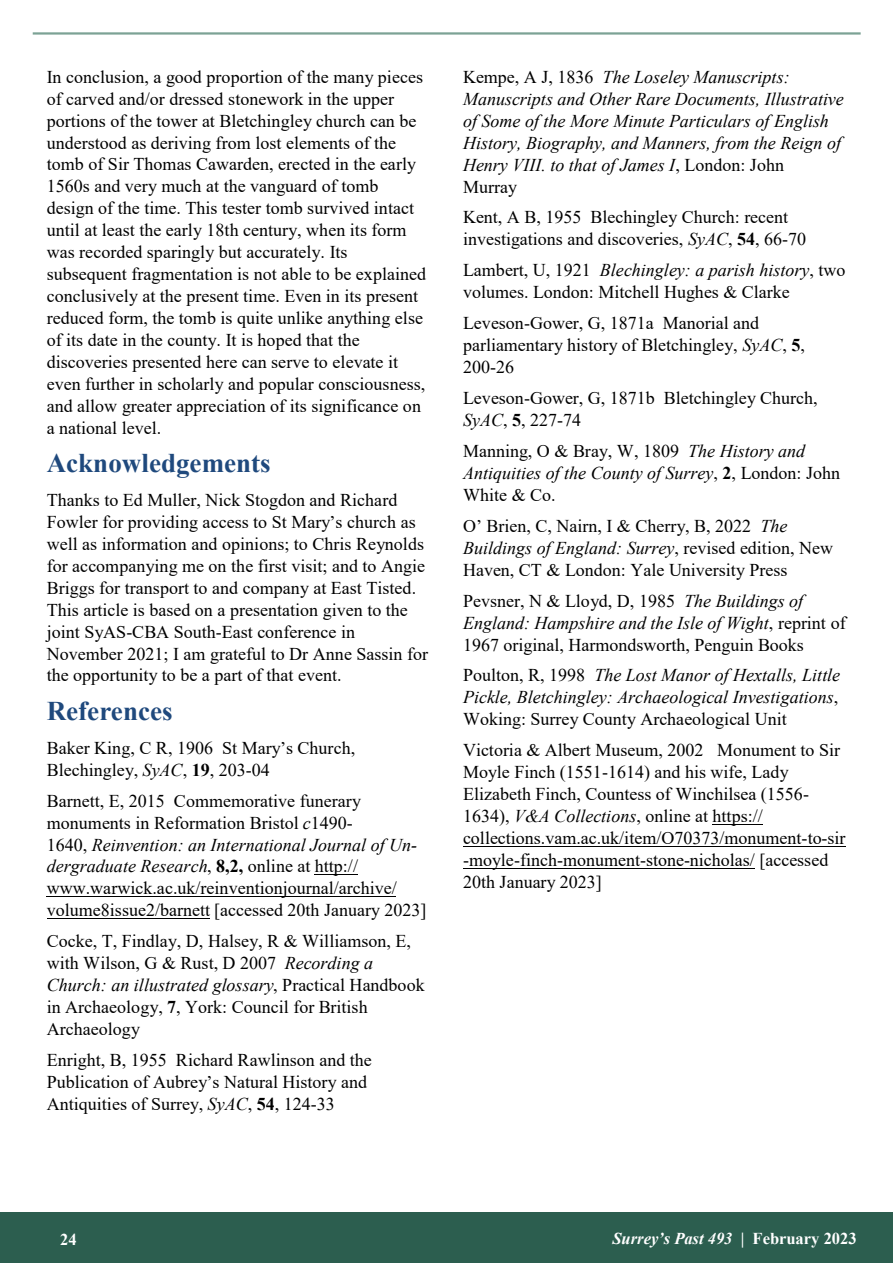
<style>
.page{position:relative;width:893px;height:1263px;background:#fff}
.page>*{position:absolute;margin:0;border:0;box-sizing:border-box;transform-origin:0 0}
.t1{font:700 27px "Times New Roman";color:#1f497d}
.t2{font:18px/21.9px "Times New Roman";color:#000}
.t3{font:italic 18px/21.9px "Times New Roman";color:#000}
.t4{font:italic 700 16.5px "Times New Roman";color:#fff}
.t5{font:700 16.5px "Times New Roman";color:#fff}
.s1{font-style:italic}
.s2{font-weight:700}
.s3{font-style:normal}
</style>
<div class="page">
<div style="left:0;top:1212px;width:893px;height:51px;background:#2c5e4f"></div>
<hr style="left:33px;top:32px;width:828px;height:3px;background:#7ca295">
<hr style="left:315px;top:874px;width:43px;height:1px;background:#000">
<hr style="left:47px;top:896px;width:349px;height:1px;background:#000">
<hr style="left:47px;top:918px;width:163px;height:1px;background:#000">
<hr style="left:712px;top:824px;width:50px;height:1px;background:#000">
<hr style="left:463px;top:846px;width:382px;height:1px;background:#000">
<hr style="left:463px;top:868px;width:292px;height:1px;background:#000">
<p class="t2" style="left:47px;top:65px;width:381px">In conclusion, a good proportion of the many pieces of carved and/or dressed stonework in the upper portions of the tower at Bletchingley church can be understood as deriving from lost elements of the tomb of Sir Thomas Cawarden, erected in the early 1560s and very much at the vanguard of tomb design of the time. This tester tomb survived intact until at least the early 18th century, when its form was recorded sparingly but accurately. Its subsequent fragmentation is not able to be explained conclusively at the present time. Even in its present reduced form, the tomb is quite unlike anything else of its date in the county. It is hoped that the discoveries presented here can serve to elevate it even further in scholarly and popular consciousness, and allow greater appreciation of its significance on a national level.</p>
<h1 class="t1" style="left:47px;top:443px;width:225px">Acknowledgements</h1>
<p class="t2" style="left:47px;top:488px;width:383px">Thanks to Ed Muller, Nick Stogdon and Richard Fowler for providing access to St Mary’s church as well as information and opinions; to Chris Reynolds for accompanying me on the first visit; and to Angie Briggs for transport to and company at East Tisted.<br>This article is based on a presentation given to the joint SyAS-CBA South-East conference in November 2021; I am grateful to Dr Anne Sassin for the opportunity to be a part of that event.</p>
<h1 class="t1" style="left:47px;top:691px;width:127px">References</h1>
<p class="t2" style="left:47px;top:736px;width:310px">Baker King, C R, 1906 St Mary’s Church,<br>Blechingley, <span class="s1">SyAC</span>, <span class="s2">19</span>, 203-04</p>
<p class="t2" style="left:47px;top:789px;width:381px">Barnett, E, 2015 Commemorative funerary monuments in Reformation Bristol <span class="s1">c</span>1490-<br>1640, <span class="s1">Reinvention: an International Journal of Un&shy;dergraduate Research</span>, <span class="s2">8,2,</span> online at http:// www.warwick.ac.uk/reinventionjournal/archive/ volume8issue2/barnett [accessed 20th January 2023]</p>
<p class="t2" style="left:47px;top:930px;width:379px">Cocke, T, Findlay, D, Halsey, R &amp; Williamson, E, with Wilson, G &amp; Rust, D 2007 <span class="s1">Recording a Church: an illustrated glossary</span>, Practical Handbook in Archaeology, <span class="s2">7</span>, York: Council for British Archaeology</p>
<p class="t2" style="left:47px;top:1048px;width:327px">Enright, B, 1955 Richard Rawlinson and the<br>Publication of Aubrey’s Natural History and<br>Antiquities of Surrey, <span class="s1">SyAC</span>, <span class="s2">54</span>, 124-33</p>
<p class="t3" style="left:463px;top:65px;width:382px"><span class="s3">Kempe, A J, 1836</span> The Loseley Manuscripts:<br>Manuscripts and Other Rare Documents, Illustrative of Some of the More Minute Particulars of English History, Biography, and Manners, from the Reign of Henry VIII. to that of James I<span class="s3">, London: John<br>Murray</span></p>
<p class="t2" style="left:463px;top:206px;width:344px">Kent, A B, 1955 Blechingley Church: recent investigations and discoveries, <span class="s1">SyAC</span>, <span class="s2">54</span>, 66-70</p>
<p class="t2" style="left:463px;top:259px;width:384px">Lambert, U, 1921 <span class="s1">Blechingley: a parish history</span>, two volumes. London: Mitchell Hughes &amp; Clarke</p>
<p class="t2" style="left:463px;top:312px;width:343px">Leveson-Gower, G, 1871a Manorial and parliamentary history of Bletchingley, <span class="s1">SyAC</span>, <span class="s2">5</span>,<br>200-26</p>
<p class="t2" style="left:463px;top:386px;width:356px">Leveson-Gower, G, 1871b Bletchingley Church,<br><span class="s1">SyAC</span>, <span class="s2">5</span>, 227-74</p>
<p class="t2" style="left:463px;top:439px;width:378px">Manning, O &amp; Bray, W, 1809 <span class="s1">The History and<br>Antiquities of the County of Surrey</span>, <span class="s2">2</span>, London: John<br>White &amp; Co.</p>
<p class="t2" style="left:463px;top:514px;width:371px">O’ Brien, C, Nairn, I &amp; Cherry, B, 2022 <span class="s1">The<br>Buildings of England: Surrey</span>, revised edition, New<br>Haven, CT &amp; London: Yale University Press</p>
<p class="t2" style="left:463px;top:589px;width:384px">Pevsner, N &amp; Lloyd, D, 1985 <span class="s1">The Buildings of<br>England: Hampshire and the Isle of Wight</span>, reprint of<br>1967 original, Harmondsworth, Penguin Books</p>
<p class="t3" style="left:463px;top:664px;width:379px;text-align:justify"><span class="s3">Poulton, R, 1998</span> The Lost Manor of Hextalls, Little Pickle, Bletchingley: Archaeological Investigations<span class="s3">, Woking: Surrey County Archaeological Unit</span></p>
<p class="t2" style="left:463px;top:739px;width:384px">Victoria &amp; Albert Museum, 2002 Monument to Sir Moyle Finch (1551-1614) and his wife, Lady Elizabeth Finch, Countess of Winchilsea (1556- 1634), <span class="s1">V&amp;A Collections</span>, online at https:// collections.vam.ac.uk/item/O70373/monument-to-sir -moyle-finch-monument-stone-nicholas/ [accessed 20th January 2023]</p>
<p class="t5" style="left:60px;top:1228px;width:18px">24</p>
<p class="t4" style="left:612px;top:1227px;width:246px">Surrey’s Past 493 <span class="s3">| February 2023</span></p>
</div>
